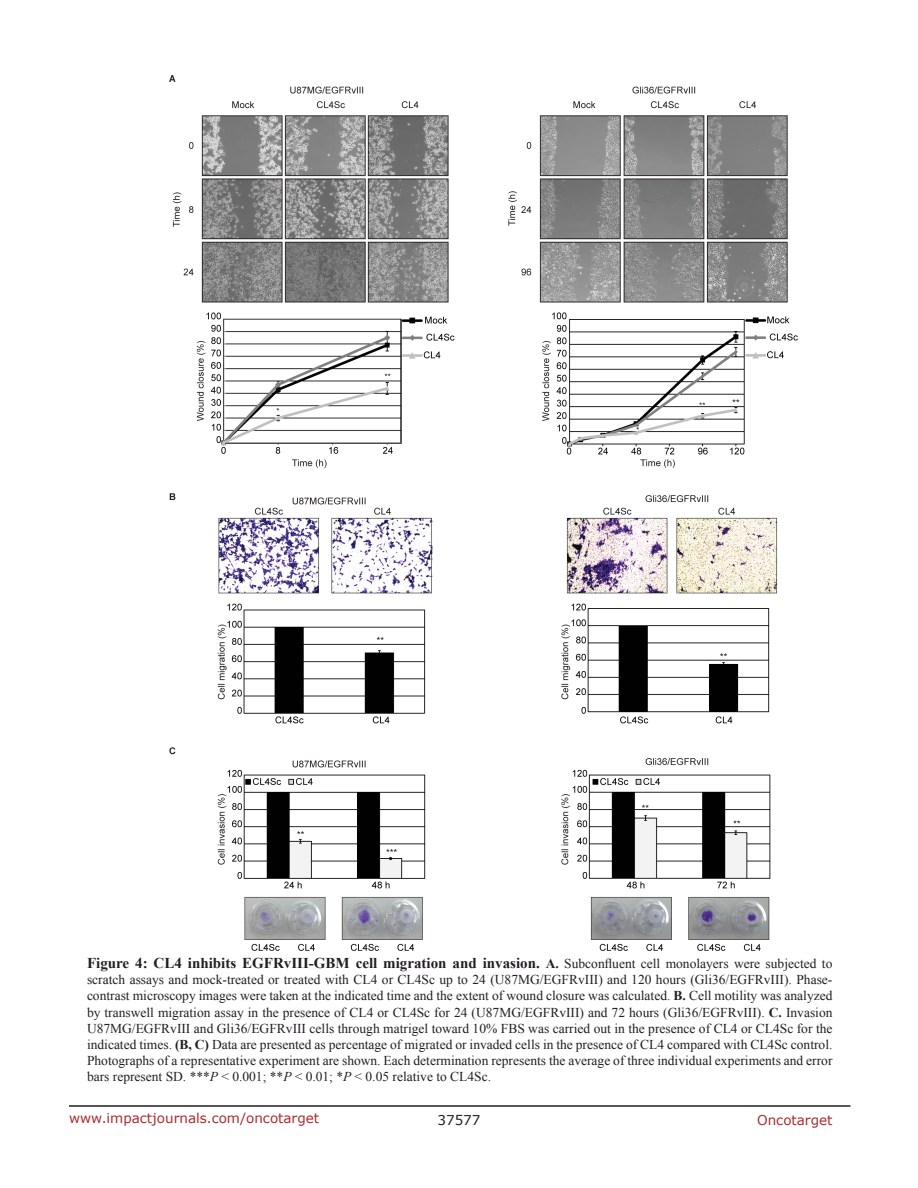
<style>
.page{position:relative;width:918px;height:1188px;background:#fff}
.page>*{position:absolute;margin:0;border:0;box-sizing:border-box;transform-origin:0 0}
.FigureText{font:700 15px "Times New Roman";color:#221f22}
.FigureText-2{font:13.5px/16.2px "Times New Roman";color:#221f22;text-align:justify}
.t1{font:13.5px "Verdana";color:#ac2b31}
.t2{font:13.5px "Verdana";color:#221f22}
.s1{font-size:13.5px}
.s2{font-weight:400;font-size:13.5px}
.s3{font-weight:700}
.s4{font-style:italic}
</style>
<div class="page">
<hr style="left:69px;top:1105px;width:781px;height:2px;background:#231f20">
<img style="left:170px;top:75px;width:628px;height:875px">
<p class="FigureText" style="left:87px;top:953px;width:747px">Figure 4: CL4 inhibits EGFRvIII-GBM cell migration and invasion. <span class="s1">A.</span> <span class="s2">Subconfluent cell monolayers were subjected to</span></p>
<p class="FigureText-2" style="left:87px;top:971px;width:747px">scratch assays and mock-treated or treated with CL4 or CL4Sc up to 24 (U87MG/EGFRvIII) and 120 hours (Gli36/EGFRvIII). Phase&shy;contrast microscopy images were taken at the indicated time and the extent of wound closure was calculated. <span class="s3">B.</span> Cell motility was analyzed by transwell migration assay in the presence of CL4 or CL4Sc for 24 (U87MG/EGFRvIII) and 72 hours (Gli36/EGFRvIII). <span class="s3">C.</span> Invasion U87MG/EGFRvIII and Gli36/EGFRvIII cells through matrigel toward 10% FBS was carried out in the presence of CL4 or CL4Sc for the indicated times. <span class="s3">(B, C)</span> Data are presented as percentage of migrated or invaded cells in the presence of CL4 compared with CL4Sc control.<br>Photographs of a representative experiment are shown. Each determination represents the average of three individual experiments and error bars represent SD. ***<span class="s4">P</span> &lt; 0.001; **<span class="s4">P</span> &lt; 0.01; *<span class="s4">P</span> &lt; 0.05 relative to CL4Sc.</p>
<p class="t1" style="left:69px;top:1109px;width:252px">www.impactjournals.com/oncotarget</p>
<p class="t2" style="left:438px;top:1111px;width:44px">37577</p>
<p class="t1" style="left:757px;top:1111px;width:77px">Oncotarget</p>
</div>
